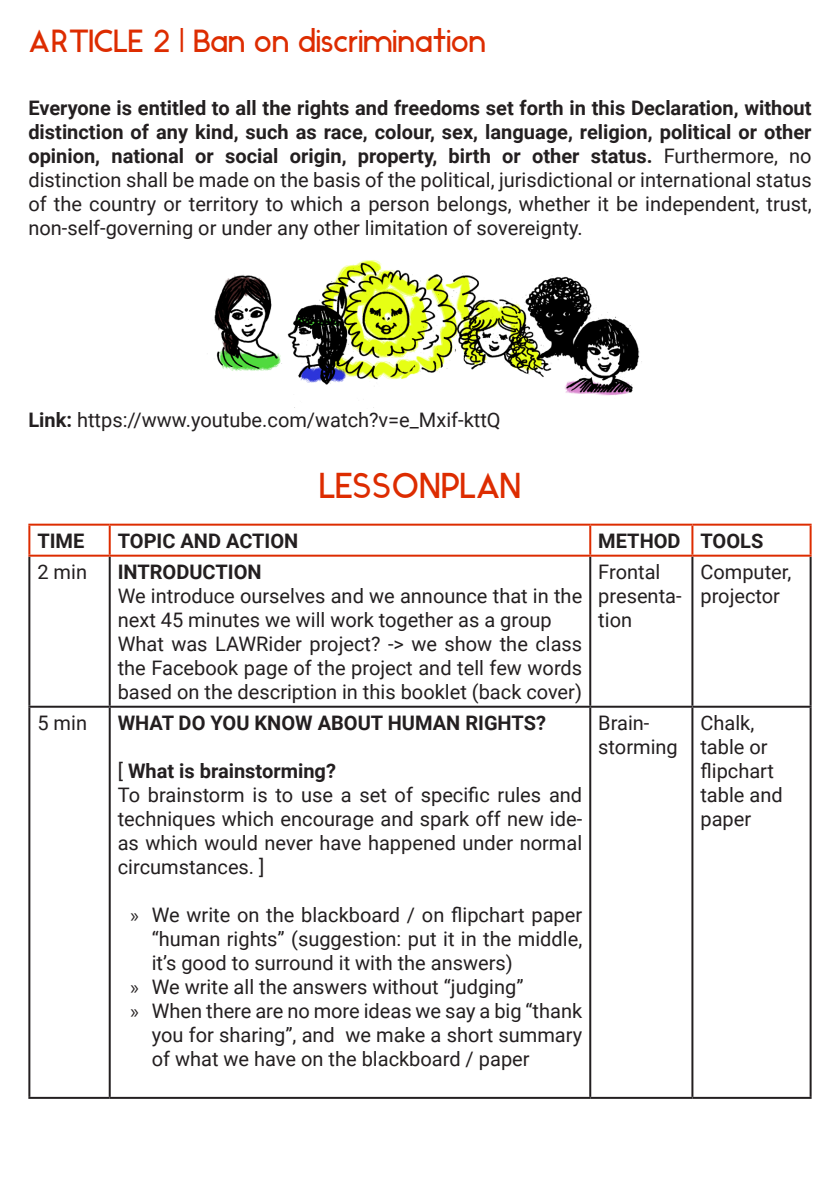
<style>
.page{position:relative;width:840px;height:1191px;background:#fff}
.page>*{position:absolute;margin:0;border:0;box-sizing:border-box;transform-origin:0 0}
.t1{font:36px "Ikaros";letter-spacing:-.025em;color:#dd2c00}
.subtitle{font:32px "Ikaros";color:#dd2c00}
.Paragraph_Style_1{font:20px/24px "Roboto";color:#231f20;text-align:justify}
.Paragraph_Style_1-2{font:700 20px "Roboto";color:#231f20}
.s1{font-weight:700}
.s2{font-weight:400}
.s3{font-family:"Myriad Pro"}
</style>
<div class="page">
<hr style="left:28px;top:556px;width:2px;height:149px;background:#231f20">
<hr style="left:109px;top:556px;width:2px;height:149px;background:#231f20">
<hr style="left:589px;top:556px;width:2px;height:149px;background:#231f20">
<hr style="left:691px;top:556px;width:2px;height:149px;background:#231f20">
<hr style="left:809px;top:556px;width:2px;height:149px;background:#231f20">
<hr style="left:28px;top:705px;width:82px;height:2px;background:#231f20">
<hr style="left:28px;top:707px;width:2px;height:389px;background:#231f20">
<hr style="left:110px;top:705px;width:480px;height:2px;background:#231f20">
<hr style="left:109px;top:707px;width:2px;height:389px;background:#231f20">
<hr style="left:590px;top:705px;width:102px;height:2px;background:#231f20">
<hr style="left:589px;top:707px;width:2px;height:389px;background:#231f20">
<hr style="left:692px;top:705px;width:119px;height:2px;background:#231f20">
<hr style="left:691px;top:707px;width:2px;height:389px;background:#231f20">
<hr style="left:809px;top:707px;width:2px;height:389px;background:#231f20">
<hr style="left:28px;top:1096px;width:82px;height:2px;background:#231f20">
<hr style="left:110px;top:1096px;width:480px;height:2px;background:#231f20">
<hr style="left:590px;top:1096px;width:102px;height:2px;background:#231f20">
<hr style="left:692px;top:1096px;width:119px;height:2px;background:#231f20">
<hr style="left:28px;top:523px;width:82px;height:2px;background:#dd2c00">
<hr style="left:28px;top:525px;width:2px;height:29px;background:#dd2c00">
<hr style="left:110px;top:523px;width:480px;height:2px;background:#dd2c00">
<hr style="left:109px;top:525px;width:2px;height:29px;background:#dd2c00">
<hr style="left:590px;top:523px;width:102px;height:2px;background:#dd2c00">
<hr style="left:589px;top:525px;width:2px;height:29px;background:#dd2c00">
<hr style="left:692px;top:523px;width:119px;height:2px;background:#dd2c00">
<hr style="left:691px;top:525px;width:2px;height:29px;background:#dd2c00">
<hr style="left:809px;top:525px;width:2px;height:29px;background:#dd2c00">
<hr style="left:28px;top:554px;width:82px;height:2px;background:#dd2c00">
<hr style="left:110px;top:554px;width:480px;height:2px;background:#dd2c00">
<hr style="left:590px;top:554px;width:102px;height:2px;background:#dd2c00">
<hr style="left:692px;top:554px;width:119px;height:2px;background:#dd2c00">
<img style="left:214px;top:260px;width:428px;height:148px">
<p class="subtitle" style="left:28px;top:23px;width:459px">ARTICLE 2 | Ban on discrimination</p>
<p class="Paragraph_Style_1" style="left:28px;top:95px;width:784px"><span class="s1">Everyone is entitled to all the rights and freedoms set forth in this Declaration, without distinction of any kind, such as race, colour, sex, language, religion, political or other opinion, national or social origin, property, birth or other status.</span> Furthermore, no distinction shall be made on the basis of the political, jurisdictional or international status of the country or territory to which a person belongs, whether it be independent, trust, non-self-governing or under any other limitation of sovereignty.</p>
<p class="Paragraph_Style_1" style="left:28px;top:407px;width:473px"><span class="s1">Link:</span> https://www.youtube.com/watch?v=e_Mxif-kttQ</p>
<p class="t1" style="left:318px;top:465px;width:204px">LESSONPLAN</p>
<p class="Paragraph_Style_1-2" style="left:37px;top:526px;width:48px">TIME</p>
<p class="Paragraph_Style_1-2" style="left:118px;top:526px;width:182px">TOPIC AND ACTION</p>
<p class="Paragraph_Style_1-2" style="left:598px;top:526px;width:84px">METHOD</p>
<p class="Paragraph_Style_1-2" style="left:700px;top:526px;width:64px">TOOLS</p>
<p class="Paragraph_Style_1" style="left:37px;top:559px;width:51px">2 min</p>
<p class="Paragraph_Style_1-2" style="left:118px;top:557px;width:145px">INTRODUCTION</p>
<p class="Paragraph_Style_1" style="left:118px;top:583px;width:466px">We introduce ourselves and we announce that in the next 45 minutes we will work together as a group</p>
<p class="Paragraph_Style_1" style="left:118px;top:631px;width:466px">What was LAWRider project? -&gt; we show the class the Facebook page of the project and tell few words based on the description in this booklet (back cover)</p>
<p class="Paragraph_Style_1" style="left:598px;top:559px;width:85px;text-align:left">Frontal presenta&shy;tion</p>
<p class="Paragraph_Style_1" style="left:700px;top:559px;width:92px">Computer, projector</p>
<p class="Paragraph_Style_1" style="left:37px;top:710px;width:51px">5 min</p>
<p class="Paragraph_Style_1-2" style="left:118px;top:708px;width:429px">WHAT DO YOU KNOW ABOUT HUMAN RIGHTS?</p>
<p class="Paragraph_Style_1-2" style="left:118px;top:756px;width:219px"><span class="s2">[</span> What is brainstorming?</p>
<p class="Paragraph_Style_1" style="left:118px;top:782px;width:466px">To brainstorm is to use a set of specific rules and techniques which encourage and spark off new ide&shy;as which would never have happened under normal circumstances. ]</p>
<p class="Paragraph_Style_1" style="left:152px;top:902px;width:431px;text-indent:-21px"><span class="s3">»</span> We write on the blackboard / on flipchart paper “human rights” (suggestion: put it in the middle, it’s good to surround it with the answers)</p>
<p class="Paragraph_Style_1" style="left:130px;top:974px;width:394px"><span class="s3">»</span> We write all the answers without “judging”</p>
<p class="Paragraph_Style_1" style="left:152px;top:998px;width:432px;text-indent:-21px"><span class="s3">»</span> When there are no more ideas we say a big “thank you for sharing”, and we make a short summary of what we have on the blackboard / paper</p>
<p class="Paragraph_Style_1" style="left:598px;top:710px;width:81px">Brain&shy;storming</p>
<p class="Paragraph_Style_1" style="left:700px;top:710px;width:84px;text-align:left">Chalk, table or flipchart table and paper</p>
</div>
